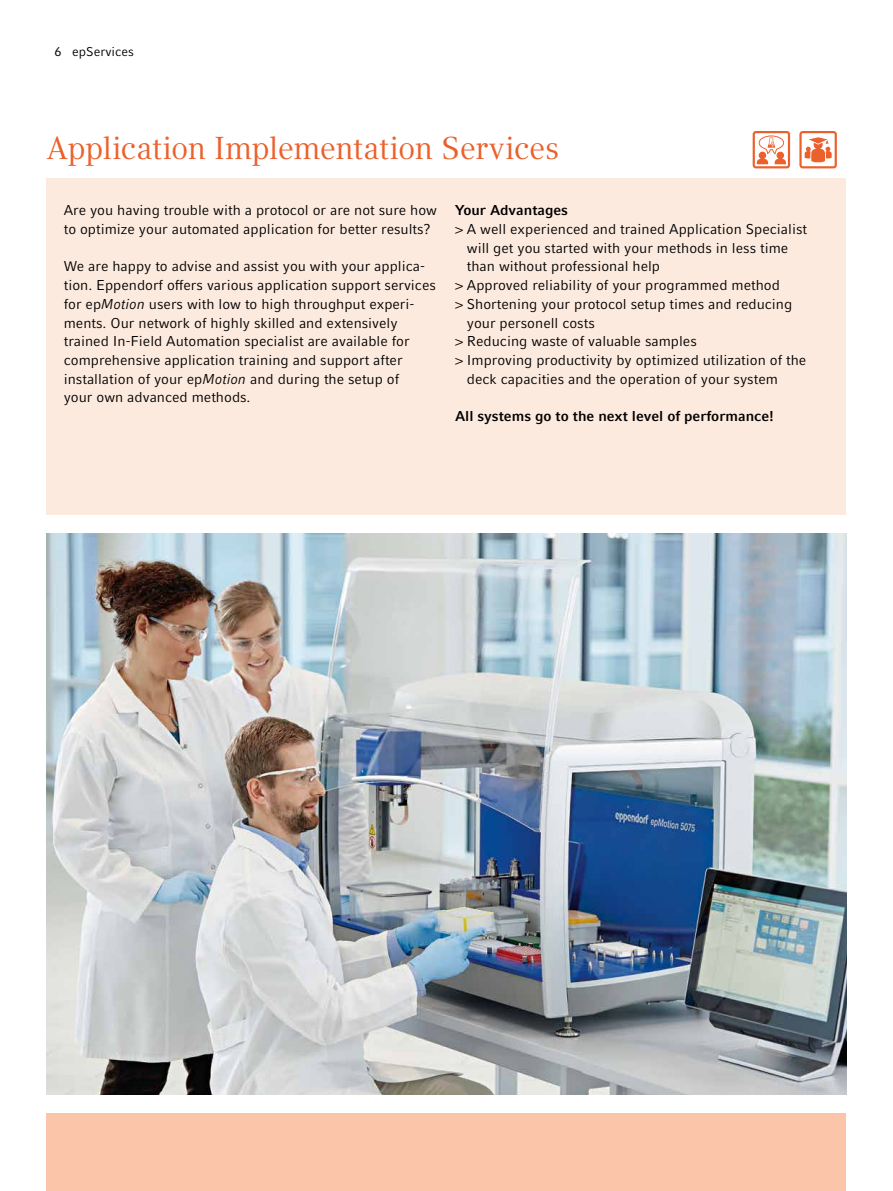
<style>
.page{position:relative;width:893px;height:1191px;background:#fff}
.page>*{position:absolute;margin:0;border:0;box-sizing:border-box;transform-origin:0 0}
.t1{font:31.5px "Compatil Textfor Eppendorf";letter-spacing:-.015em;color:#eb602b}
.t2{font:14.25px/18.8px "Compatil Factfor Eppendorf";color:#000}
.t3{font:700 14.25px "Compatil Factfor Eppendorf";color:#000}
.t4{font:12.75px "Compatil Factfor Eppendorf";color:#000}
.s1{font-style:italic}
.s2{font-family:"Compatil Text LT Com"}
</style>
<div class="page">
<div style="left:47px;top:1113px;width:799px;height:78px;background:#fac5a8"></div>
<div style="left:47px;top:178px;width:799px;height:336px;background:#fdeade"></div>
<img style="left:47px;top:533px;width:799px;height:561px">
<svg style="left:753px;top:131px;width:37px;height:37px"></svg>
<svg style="left:799px;top:131px;width:38px;height:37px"></svg>
<p class="t4" style="left:55px;top:44px;width:81px">6 epServices</p>
<h1 class="t1" style="left:47px;top:130px;width:514px">Application Implementation Services</h1>
<p class="t2" style="left:64px;top:201px;width:375px">Are you having trouble with a protocol or are not sure how to optimize your automated application for better results?</p>
<p class="t2" style="left:64px;top:257px;width:374px">We are happy to advise and assist you with your applica&shy;tion. Eppendorf offers various application support services for ep<span class="s1">Motion</span> users with low to high throughput experi&shy;ments. Our network of highly skilled and extensively trained In-Field Automation specialist are available for comprehensive application training and support after installation of your ep<span class="s1">Motion</span> and during the setup of<br>your own advanced methods.</p>
<p class="t3" style="left:455px;top:202px;width:115px">Your Advantages</p>
<p class="t2" style="left:455px;top:220px;width:354px"><span class="s2">&gt;</span> A well experienced and trained Application Specialist</p>
<p class="t2" style="left:467px;top:238px;width:323px">will get you started with your methods in less time</p>
<p class="t2" style="left:467px;top:257px;width:195px">than without professional help</p>
<p class="t2" style="left:455px;top:276px;width:326px"><span class="s2">&gt;</span> Approved reliability of your programmed method</p>
<p class="t2" style="left:455px;top:294px;width:339px"><span class="s2">&gt;</span> Shortening your protocol setup times and reducing</p>
<p class="t2" style="left:467px;top:313px;width:129px">your personell costs</p>
<p class="t2" style="left:455px;top:332px;width:243px"><span class="s2">&gt;</span> Reducing waste of valuable samples</p>
<p class="t2" style="left:455px;top:351px;width:353px"><span class="s2">&gt;</span> Improving productivity by optimized utilization of the</p>
<p class="t2" style="left:467px;top:369px;width:313px">deck capacities and the operation of your system</p>
<p class="t3" style="left:455px;top:408px;width:321px">All systems go to the next level of performance!</p>
</div>
